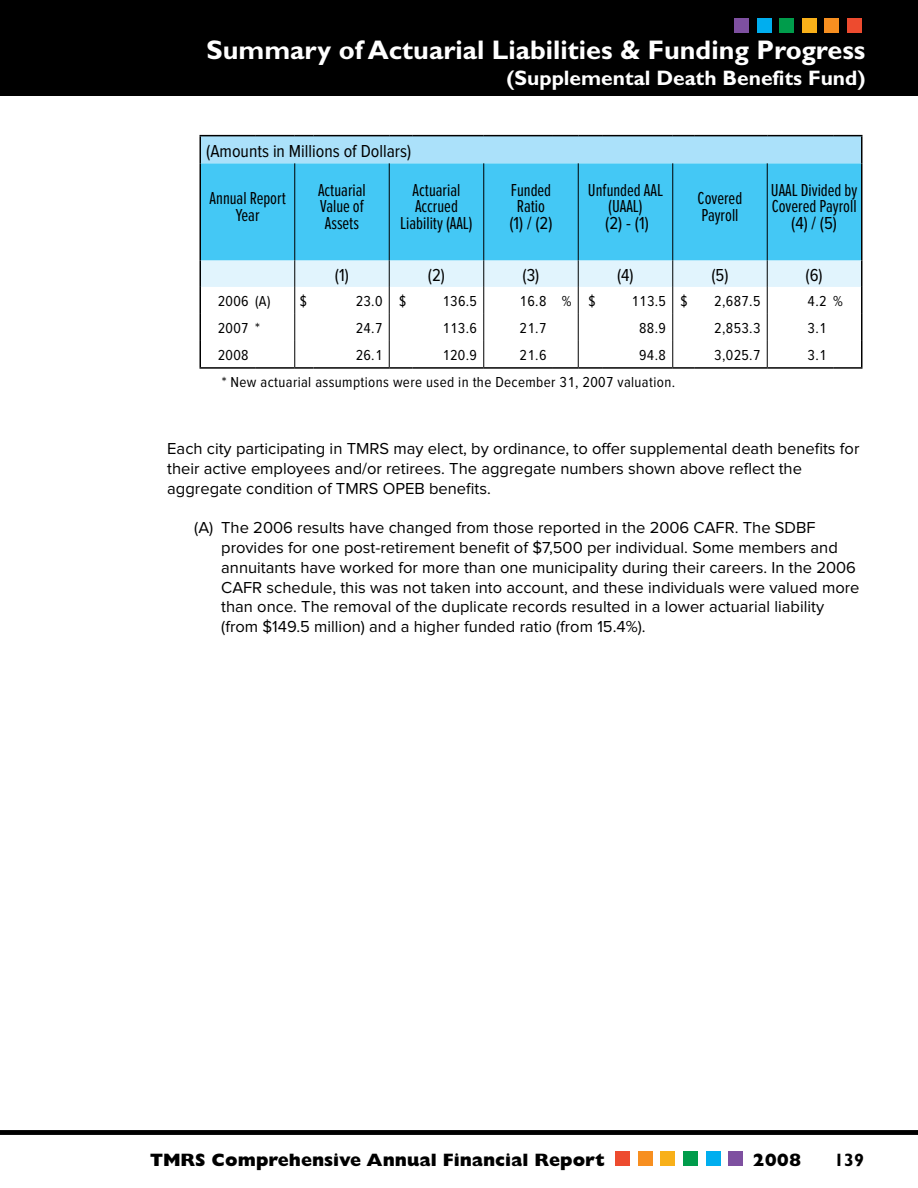
<style>
.page{position:relative;width:918px;height:1188px;background:#fff}
.page>*{position:absolute;margin:0;border:0;box-sizing:border-box;transform-origin:0 0}
.t1{font:700 27px "Gill Sans Std";color:#fff}
.t2{font:700 21px "Gill Sans Std";color:#fff}
.t3{font:18px/16.5px "Proxima Nova Ex Cn";color:#000;text-align:center}
.t4{font:18px "Proxima Nova Cond";color:#000}
.t5{font:800 18px "Gill Sans Std";color:#000}
.t6{font:700 18px "Gill Sans Std";color:#000}
.t7{font:16.5px/19.8px "Proxima Nova";color:#000}
.t8{font:15px "Proxima Nova Cond";letter-spacing:.025em;color:#000}
</style>
<div class="page">
<div style="left:706px;top:1151px;width:15px;height:15px;background:#00aeef"></div>
<div style="left:638px;top:1151px;width:15px;height:15px;background:#f78f20"></div>
<div style="left:615px;top:1151px;width:15px;height:15px;background:#ed4b2f"></div>
<div style="left:683px;top:1151px;width:15px;height:15px;background:#009c4b"></div>
<div style="left:728px;top:1151px;width:15px;height:15px;background:#7e50a0"></div>
<div style="left:660px;top:1151px;width:15px;height:15px;background:#f8b019"></div>
<div style="left:0;top:1130px;width:918px;height:5px;background:#000"></div>
<div style="left:0;top:0;width:918px;height:96px;background:#000"></div>
<div style="left:200px;top:136px;width:662px;height:27px;background:#abe1fa"></div>
<div style="left:201px;top:163px;width:660px;height:98px;background:#44c8f5"></div>
<svg style="left:200px;top:136px;width:1px;height:27px"></svg>
<hr style="left:200px;top:135px;width:55px;height:1px;background:#000">
<hr style="left:255px;top:135px;width:40px;height:1px;background:#000">
<svg style="left:295px;top:135px;width:18px;height:1px"></svg>
<hr style="left:313px;top:135px;width:76px;height:1px;background:#000">
<svg style="left:389px;top:135px;width:24px;height:1px"></svg>
<hr style="left:413px;top:135px;width:71px;height:1px;background:#000">
<hr style="left:484px;top:135px;width:69px;height:1px;background:#000">
<svg style="left:553px;top:135px;width:49px;height:1px"></svg>
<hr style="left:602px;top:135px;width:71px;height:1px;background:#000">
<svg style="left:673px;top:135px;width:21px;height:1px"></svg>
<hr style="left:694px;top:135px;width:73px;height:1px;background:#000">
<hr style="left:767px;top:135px;width:66px;height:1px;background:#000">
<hr style="left:833px;top:135px;width:30px;height:1px;background:#000">
<svg style="left:861px;top:136px;width:1px;height:27px"></svg>
<hr style="left:200px;top:163px;width:1px;height:98px;background:#000">
<hr style="left:294px;top:163px;width:1px;height:98px;background:#000">
<hr style="left:389px;top:163px;width:1px;height:98px;background:#000">
<hr style="left:483px;top:163px;width:1px;height:98px;background:#000">
<hr style="left:578px;top:163px;width:1px;height:98px;background:#000">
<hr style="left:672px;top:163px;width:1px;height:98px;background:#000">
<hr style="left:767px;top:163px;width:1px;height:98px;background:#000">
<hr style="left:861px;top:163px;width:1px;height:98px;background:#000">
<svg style="left:200px;top:261px;width:662px;height:108px"></svg>
<hr style="left:313px;top:367px;width:76px;height:2px;background:#000">
<hr style="left:389px;top:367px;width:24px;height:2px;background:#000">
<hr style="left:413px;top:367px;width:71px;height:2px;background:#000">
<hr style="left:484px;top:367px;width:69px;height:2px;background:#000">
<hr style="left:553px;top:367px;width:25px;height:2px;background:#000">
<hr style="left:578px;top:367px;width:24px;height:2px;background:#000">
<hr style="left:602px;top:367px;width:71px;height:2px;background:#000">
<hr style="left:673px;top:367px;width:21px;height:2px;background:#000">
<hr style="left:694px;top:367px;width:73px;height:2px;background:#000">
<hr style="left:767px;top:367px;width:66px;height:2px;background:#000">
<hr style="left:833px;top:367px;width:30px;height:2px;background:#000">
<div style="left:757px;top:18px;width:15px;height:15px;background:#00aeef"></div>
<div style="left:824px;top:18px;width:15px;height:15px;background:#f78f20"></div>
<div style="left:847px;top:18px;width:15px;height:15px;background:#ed4b2f"></div>
<div style="left:779px;top:18px;width:15px;height:15px;background:#009c4b"></div>
<div style="left:734px;top:18px;width:15px;height:15px;background:#7e50a0"></div>
<div style="left:802px;top:18px;width:15px;height:15px;background:#f8b019"></div>
<h1 class="t1" style="left:206px;top:34px;width:661px">Summary of Actuarial Liabilities &amp; Funding Progress</h1>
<p class="t2" style="left:506px;top:65px;width:361px">(Supplemental Death Benefits Fund)</p>
<p class="t4" style="left:206px;top:142px;width:207px">(Amounts in Millions of Dollars)</p>
<p class="t3" style="left:210px;top:191px;width:78px">Annual Report<br>Year</p>
<p class="t3" style="left:318px;top:182px;width:49px;text-align:justify">Actuarial Value of Assets</p>
<p class="t3" style="left:400px;top:182px;width:74px">Actuarial<br>Accrued<br>Liability (AAL)</p>
<p class="t3" style="left:511px;top:182px;width:42px">Funded<br>Ratio</p>
<p class="t4" style="left:509px;top:215px;width:45px">(1) / (2)</p>
<p class="t3" style="left:588px;top:182px;width:77px">Unfunded AAL (UAAL)</p>
<p class="t4" style="left:605px;top:215px;width:45px">(2) - (1)</p>
<p class="t3" style="left:698px;top:191px;width:46px;text-align:left">Covered<br>Payroll</p>
<p class="t3" style="left:771px;top:182px;width:88px;text-align:left">UAAL Divided by<br>Covered Payroll</p>
<p class="t4" style="left:791px;top:215px;width:47px">(4) / (5)</p>
<p class="t4" style="left:335px;top:267px;width:15px">(1)</p>
<p class="t4" style="left:428px;top:267px;width:19px">(2)</p>
<p class="t4" style="left:523px;top:267px;width:18px">(3)</p>
<p class="t4" style="left:617px;top:267px;width:18px">(4)</p>
<p class="t4" style="left:711px;top:267px;width:19px">(5)</p>
<p class="t4" style="left:806px;top:267px;width:19px">(6)</p>
<p class="t8" style="left:218px;top:294px;width:54px">2006 (A)</p>
<p class="t8" style="left:300px;top:294px;width:9px">$</p>
<p class="t8" style="left:356px;top:294px;width:52px">23.0 $</p>
<p class="t8" style="left:442px;top:294px;width:36px">136.5</p>
<p class="t8" style="left:520px;top:294px;width:78px">16.8 % $</p>
<p class="t8" style="left:631px;top:294px;width:58px">113.5 $</p>
<p class="t8" style="left:714px;top:294px;width:48px">2,687.5</p>
<p class="t8" style="left:808px;top:294px;width:37px">4.2 %</p>
<p class="t8" style="left:218px;top:321px;width:44px">2007 *</p>
<p class="t8" style="left:356px;top:321px;width:28px">24.7</p>
<p class="t8" style="left:442px;top:321px;width:36px">113.6</p>
<p class="t8" style="left:520px;top:321px;width:28px">21.7</p>
<p class="t8" style="left:639px;top:321px;width:28px">88.9</p>
<p class="t8" style="left:714px;top:321px;width:48px">2,853.3</p>
<p class="t8" style="left:808px;top:321px;width:21px">3.1</p>
<p class="t8" style="left:218px;top:348px;width:32px">2008</p>
<p class="t8" style="left:356px;top:348px;width:28px">26.1</p>
<p class="t8" style="left:442px;top:348px;width:36px">120.9</p>
<p class="t8" style="left:520px;top:348px;width:28px">21.6</p>
<p class="t8" style="left:639px;top:348px;width:28px">94.8</p>
<p class="t8" style="left:714px;top:348px;width:48px">3,025.7</p>
<p class="t8" style="left:808px;top:348px;width:21px">3.1</p>
<p class="t8" style="left:222px;top:375px;width:455px">* New actuarial assumptions were used in the December 31, 2007 valuation.</p>
<p class="t7" style="left:167px;top:439px;width:694px">Each city participating in TMRS may elect, by ordinance, to offer supplemental death benefits for their active employees and/or retirees. The aggregate numbers shown above reflect the aggregate condition of TMRS OPEB benefits.</p>
<p class="t7" style="left:221px;top:519px;width:640px;text-indent:-27px">(A) The 2006 results have changed from those reported in the 2006 CAFR. The SDBF provides for one post-retirement benefit of $7,500 per individual. Some members and annuitants have worked for more than one municipality during their careers. I n the 2006<br>CAFR schedule, this was not taken into account, and these individuals were valued more than once. The removal of the duplicate records resulted in a lower actuarial liability (from $149.5 million) and a higher funded ratio (from 15.4%).</p>
<p class="t5" style="left:150px;top:1149px;width:457px">TMRS Comprehensive Annual Financial Report</p>
<p class="t5" style="left:753px;top:1149px;width:50px">2008</p>
<p class="t6" style="left:834px;top:1149px;width:31px">139</p>
</div>
